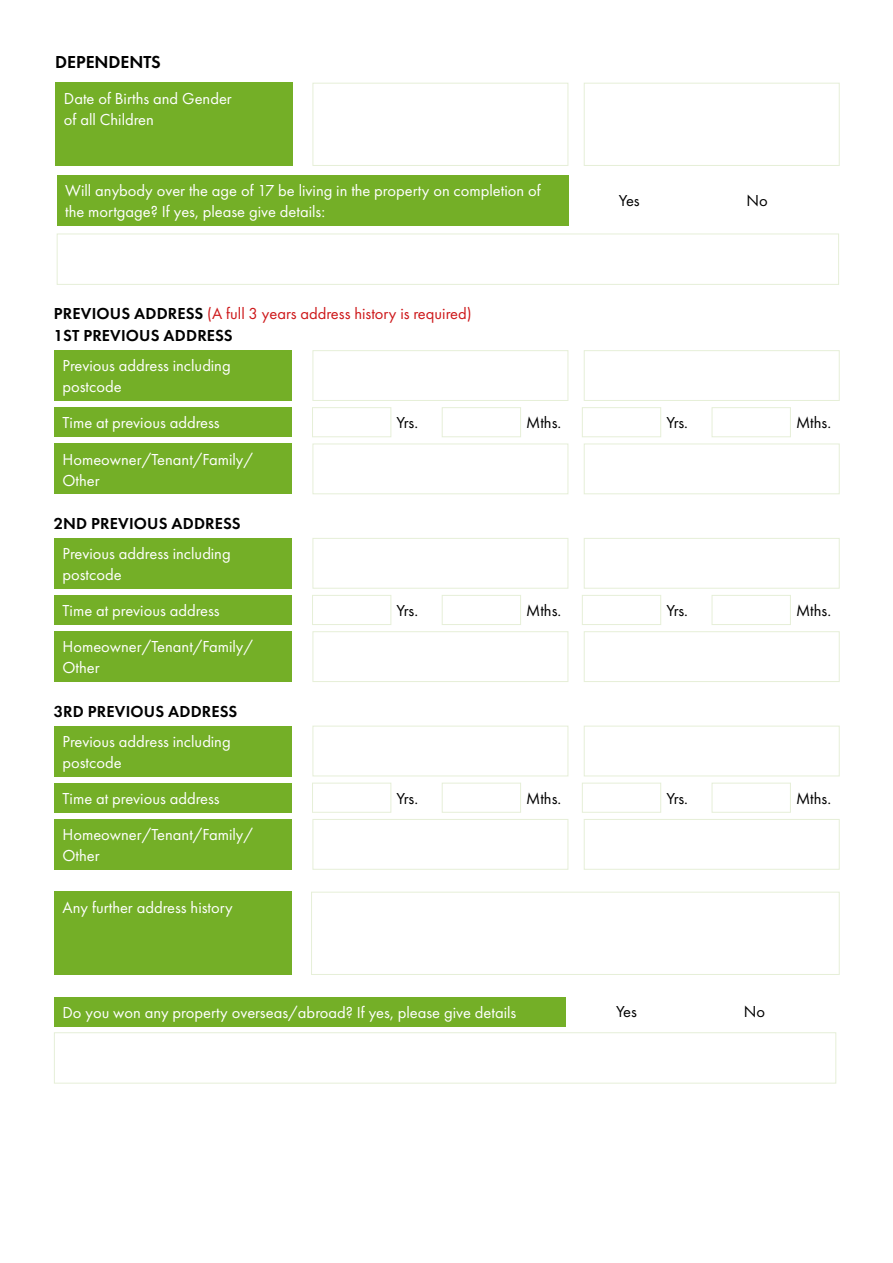
<style>
.page{position:relative;width:893px;height:1263px;background:#fff}
.page>*{position:absolute;margin:0;border:0;box-sizing:border-box;transform-origin:0 0}
.t1{font:600 18px "Futura PT";color:#000}
.t2{font:16.5px/21px "Futura PT";color:#fff}
.t3{font:16.5px/21.8px "Futura PT";color:#cd1719}
.t4{font:16.5px "Futura PT";color:#000}
.t5{font:600 16.5px "Futura PT";letter-spacing:.01em;color:#000}
.s1{font-weight:600;color:#000}
</style>
<div class="page">
<div style="left:55px;top:83px;width:238px;height:83px;background:#74af27"></div>
<div style="left:313px;top:83px;width:255px;height:83px;border:1px solid #e6efd8"></div>
<div style="left:57px;top:234px;width:782px;height:51px;border:1px solid #e6efd8"></div>
<div style="left:584px;top:83px;width:256px;height:83px;border:1px solid #e6efd8"></div>
<div style="left:57px;top:175px;width:511px;height:51px;background:#74af27"></div>
<div style="left:54px;top:350px;width:237px;height:51px;background:#74af27"></div>
<div style="left:313px;top:350px;width:255px;height:51px;border:1px solid #e6efd8"></div>
<div style="left:584px;top:350px;width:256px;height:51px;border:1px solid #e6efd8"></div>
<div style="left:54px;top:444px;width:237px;height:50px;background:#74af27"></div>
<div style="left:313px;top:444px;width:255px;height:50px;border:1px solid #e6efd8"></div>
<div style="left:584px;top:444px;width:256px;height:50px;border:1px solid #e6efd8"></div>
<div style="left:54px;top:407px;width:237px;height:30px;background:#74af27"></div>
<div style="left:442px;top:407px;width:79px;height:30px;border:1px solid #e6efd8"></div>
<div style="left:712px;top:407px;width:79px;height:30px;border:1px solid #e6efd8"></div>
<div style="left:312px;top:407px;width:79px;height:30px;border:1px solid #e6efd8"></div>
<div style="left:582px;top:407px;width:79px;height:30px;border:1px solid #e6efd8"></div>
<div style="left:54px;top:538px;width:237px;height:51px;background:#74af27"></div>
<div style="left:313px;top:538px;width:255px;height:51px;border:1px solid #e6efd8"></div>
<div style="left:584px;top:538px;width:256px;height:51px;border:1px solid #e6efd8"></div>
<div style="left:54px;top:631px;width:237px;height:51px;background:#74af27"></div>
<div style="left:313px;top:631px;width:255px;height:51px;border:1px solid #e6efd8"></div>
<div style="left:584px;top:631px;width:256px;height:51px;border:1px solid #e6efd8"></div>
<div style="left:54px;top:595px;width:237px;height:30px;background:#74af27"></div>
<div style="left:442px;top:595px;width:79px;height:30px;border:1px solid #e6efd8"></div>
<div style="left:712px;top:595px;width:79px;height:30px;border:1px solid #e6efd8"></div>
<div style="left:312px;top:595px;width:79px;height:30px;border:1px solid #e6efd8"></div>
<div style="left:582px;top:595px;width:79px;height:30px;border:1px solid #e6efd8"></div>
<div style="left:54px;top:726px;width:237px;height:50px;background:#74af27"></div>
<div style="left:313px;top:726px;width:255px;height:50px;border:1px solid #e6efd8"></div>
<div style="left:584px;top:726px;width:256px;height:50px;border:1px solid #e6efd8"></div>
<div style="left:54px;top:819px;width:237px;height:51px;background:#74af27"></div>
<div style="left:313px;top:819px;width:255px;height:51px;border:1px solid #e6efd8"></div>
<div style="left:584px;top:819px;width:256px;height:51px;border:1px solid #e6efd8"></div>
<div style="left:54px;top:783px;width:237px;height:30px;background:#74af27"></div>
<div style="left:442px;top:783px;width:79px;height:30px;border:1px solid #e6efd8"></div>
<div style="left:712px;top:783px;width:79px;height:30px;border:1px solid #e6efd8"></div>
<div style="left:312px;top:783px;width:79px;height:30px;border:1px solid #e6efd8"></div>
<div style="left:582px;top:783px;width:79px;height:30px;border:1px solid #e6efd8"></div>
<div style="left:54px;top:892px;width:237px;height:83px;background:#74af27"></div>
<div style="left:311px;top:892px;width:529px;height:83px;border:1px solid #e6efd8"></div>
<div style="left:54px;top:1032px;width:782px;height:51px;border:1px solid #e6efd8"></div>
<div style="left:54px;top:997px;width:511px;height:29px;background:#74af27"></div>
<p class="t1" style="left:55px;top:50px;width:107px">DEPENDENTS</p>
<p class="t2" style="left:64px;top:88px;width:169px">Date of Births and Gender of all Children</p>
<p class="t2" style="left:65px;top:180px;width:477px">Will anybody over the age of 17 be living in the property on completion of the mortgage? If yes, please give details:</p>
<p class="t3" style="left:54px;top:303px;width:419px"><span class="s1">PREVIOUS ADDRESS</span> (A full 3 years address history is required)<br><span class="s1">1ST PREVIOUS ADDRESS</span></p>
<p class="t2" style="left:63px;top:355px;width:170px">Previous address including postcode</p>
<p class="t4" style="left:619px;top:191px;width:22px">Yes</p>
<p class="t4" style="left:746px;top:191px;width:23px">No</p>
<p class="t2" style="left:63px;top:412px;width:159px">Time at previous address</p>
<p class="t4" style="left:396px;top:413px;width:23px">Yrs.</p>
<p class="t4" style="left:526px;top:413px;width:37px">Mths.</p>
<p class="t4" style="left:666px;top:413px;width:23px">Yrs.</p>
<p class="t4" style="left:796px;top:413px;width:37px">Mths.</p>
<p class="t2" style="left:63px;top:449px;width:192px">Homeowner/Tenant/Family/<br>Other</p>
<p class="t5" style="left:54px;top:513px;width:188px">2ND PREVIOUS ADDRESS</p>
<p class="t2" style="left:63px;top:543px;width:170px">Previous address including postcode</p>
<p class="t2" style="left:63px;top:600px;width:159px">Time at previous address</p>
<p class="t4" style="left:396px;top:601px;width:23px">Yrs.</p>
<p class="t4" style="left:526px;top:601px;width:37px">Mths.</p>
<p class="t4" style="left:666px;top:601px;width:23px">Yrs.</p>
<p class="t4" style="left:796px;top:601px;width:37px">Mths.</p>
<p class="t2" style="left:63px;top:636px;width:192px">Homeowner/Tenant/Family/<br>Other</p>
<p class="t5" style="left:54px;top:701px;width:185px">3RD PREVIOUS ADDRESS</p>
<p class="t2" style="left:63px;top:731px;width:170px">Previous address including postcode</p>
<p class="t2" style="left:63px;top:788px;width:159px">Time at previous address</p>
<p class="t4" style="left:396px;top:788px;width:23px">Yrs.</p>
<p class="t4" style="left:526px;top:788px;width:37px">Mths.</p>
<p class="t4" style="left:666px;top:788px;width:23px">Yrs.</p>
<p class="t4" style="left:796px;top:788px;width:37px">Mths.</p>
<p class="t2" style="left:63px;top:824px;width:192px">Homeowner/Tenant/Family/<br>Other</p>
<p class="t2" style="left:63px;top:897px;width:172px">Any further address history</p>
<p class="t2" style="left:63px;top:1002px;width:455px">Do you won any property overseas/abroad? If yes, please give details</p>
<p class="t4" style="left:616px;top:1002px;width:22px">Yes</p>
<p class="t4" style="left:744px;top:1002px;width:23px">No</p>
</div>
